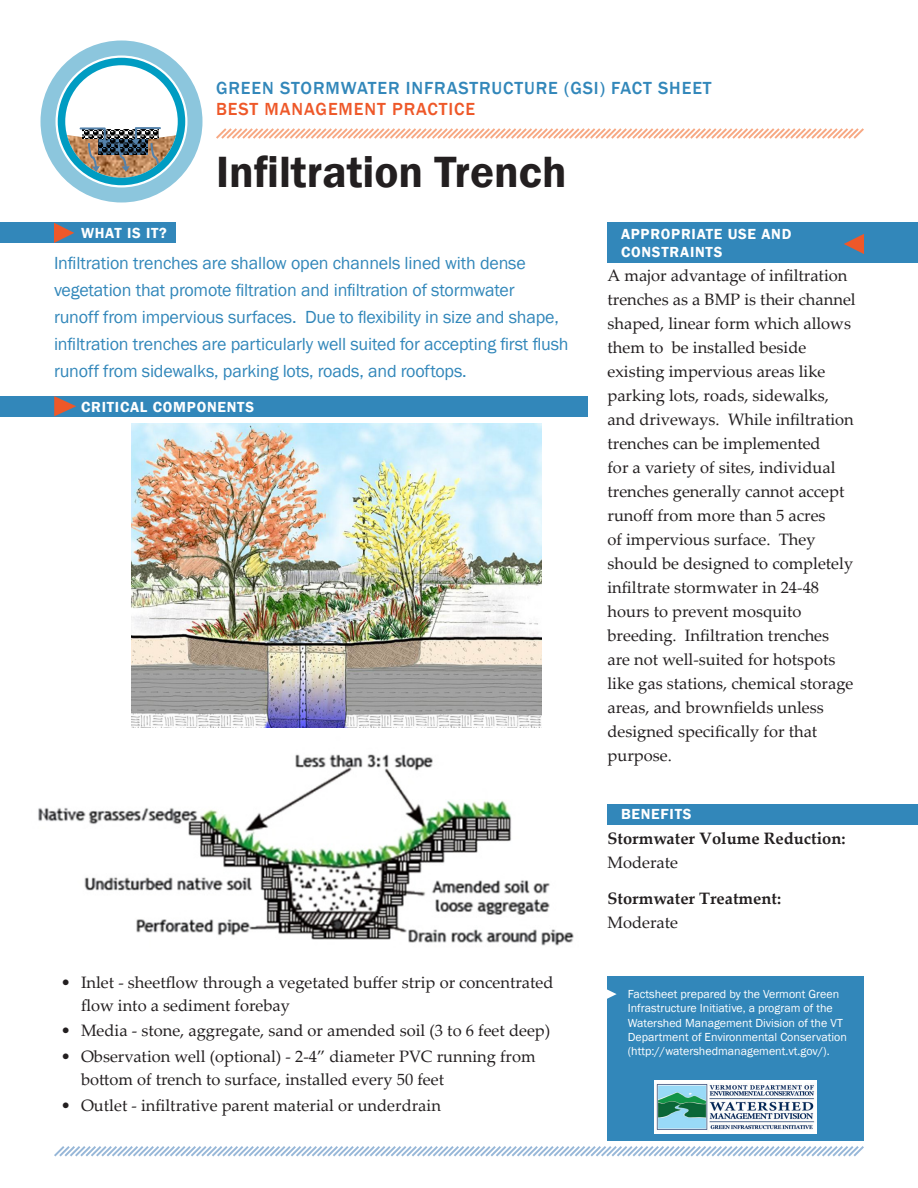
<style>
.page{position:relative;width:918px;height:1188px;background:#fff}
.page>*{position:absolute;margin:0;border:0;box-sizing:border-box;transform-origin:0 0}
.title_of_factsheet{font:600 45px "Franklin Gothic";color:#231f20}
.what_is_definition_p{font:18px/27px "Franklin Gothic";letter-spacing:-.01em;color:#3287ba}
.header_series_name{font:500 18px "Franklin Gothic";letter-spacing:.05em;color:#3287ba}
.header_series_name-2{font:500 18px "Franklin Gothic";letter-spacing:.05em;color:#ee5829}
.body_text{font:16.5px/24px "Palatino Linotype";color:#231f20}
.body_text_bulleted_l{font:16.5px/22.5px "Palatino Linotype";color:#231f20}
.body_text-2{font:700 16.5px/24px "Palatino Linotype";color:#231f20}
.section_tag{font:600 15px/18px "Franklin Gothic";letter-spacing:.05em;color:#fff}
.factsheet_credit{font:12px/14.4px "Franklin Gothic";color:#fff}
.s1{font-weight:400}
</style>
<div class="page">
<div style="left:608px;top:976px;width:256px;height:164px;background:#3287ba"></div>
<svg style="left:607px;top:989px;width:10px;height:10px"></svg>
<svg style="left:216px;top:128px;width:648px;height:11px"></svg>
<svg style="left:54px;top:1146px;width:810px;height:11px"></svg>
<svg style="left:48px;top:48px;width:147px;height:147px;fill:#8cc6dd"></svg>
<div style="left:40px;top:40px;width:162px;height:162px;border:15px solid #8cc6dd;border-radius:50%"></div>
<div style="left:62px;top:62px;width:120px;height:120px;background:#fff;border-radius:50%"></div>
<svg style="left:65px;top:127px;width:113px;height:51px;background:#838b85"></svg>
<div style="left:58px;top:58px;width:127px;height:127px;border:8px solid #009cc2;border-radius:50%"></div>
<img style="left:655px;top:1080px;width:162px;height:54px">
<div style="left:0;top:223px;width:176px;height:20px;background:#3287ba"></div>
<svg style="left:54px;top:223px;width:20px;height:20px"></svg>
<div style="left:608px;top:223px;width:310px;height:40px;background:#3287ba"></div>
<svg style="left:844px;top:234px;width:20px;height:20px"></svg>
<div style="left:0;top:396px;width:587px;height:20px;background:#3287ba"></div>
<svg style="left:54px;top:396px;width:22px;height:20px"></svg>
<img style="left:131px;top:424px;width:411px;height:304px">
<img style="left:38px;top:754px;width:611px;height:192px">
<div style="left:608px;top:804px;width:310px;height:20px;background:#3287ba"></div>
<p class="header_series_name" style="left:216px;top:76px;width:497px">GREEN STORMWATER INFRASTRUCTURE (GSI) FACT SHEET</p>
<p class="header_series_name-2" style="left:216px;top:98px;width:261px">BEST MANAGEMENT PRACTICE</p>
<p class="title_of_factsheet" style="left:216px;top:144px;width:352px">Infiltration Trench</p>
<p class="section_tag" style="left:81px;top:224px;width:87px">WHAT IS IT?</p>
<p class="section_tag" style="left:621px;top:225px;width:172px">APPROPRIATE USE AND<br>CONSTRAINTS</p>
<p class="what_is_definition_p" style="left:54px;top:250px;width:516px">Infiltration trenches are shallow open channels lined with dense vegetation that promote filtration and infiltration of stormwater<br>runoff from impervious surfaces. Due to flexibility in size and shape, infiltration trenches are particularly well suited for accepting first flush runoff from sidewalks, parking lots, roads, and rooftops.</p>
<p class="body_text" style="left:608px;top:263px;width:250px">A major advantage of infiltration trenches as a BMP is their channel shaped, linear form which allows them to be installed beside existing impervious areas like parking lots, roads, sidewalks, and driveways. While infiltration trenches can be implemented<br>for a variety of sites, individual trenches generally cannot accept runoff from more than 5 acres<br>of impervious surface. They should be designed to completely infiltrate stormwater in 24-48 hours to prevent mosquito breeding. Infiltration trenches are not well-suited for hotspots like gas stations, chemical storage areas, and brownfields unless designed specifically for that purpose.</p>
<p class="section_tag" style="left:81px;top:398px;width:175px">CRITICAL COMPONENTS</p>
<p class="body_text_bulleted_l" style="left:81px;top:971px;width:474px;text-indent:-20px">• Inlet - sheetflow through a vegetated buffer strip or concentrated flow into a sediment forebay</p>
<p class="body_text_bulleted_l" style="left:61px;top:1019px;width:491px">• Media - stone, aggregate, sand or amended soil (3 to 6 feet deep)</p>
<p class="body_text_bulleted_l" style="left:81px;top:1045px;width:456px;text-indent:-20px">• Observation well (optional) - 2-4” diameter PVC running from bottom of trench to surface, installed every 50 feet</p>
<p class="body_text_bulleted_l" style="left:61px;top:1093px;width:382px">• Outlet - infiltrative parent material or underdrain</p>
<p class="section_tag" style="left:621px;top:806px;width:72px">BENEFITS</p>
<p class="body_text-2" style="left:608px;top:825px;width:240px">Stormwater Volume Reduction:<br><span class="s1">Moderate</span></p>
<p class="body_text-2" style="left:608px;top:885px;width:175px">Stormwater Treatment:</p>
<p class="body_text" style="left:608px;top:909px;width:72px">Moderate</p>
<p class="factsheet_credit" style="left:628px;top:987px;width:221px">Factsheet prepared by the Vermont Green Infrastructure Initiative, a program of the Watershed Management Division of the VT Department of Environmental Conservation (http://watershedmanagement.vt.gov/).</p>
</div>
